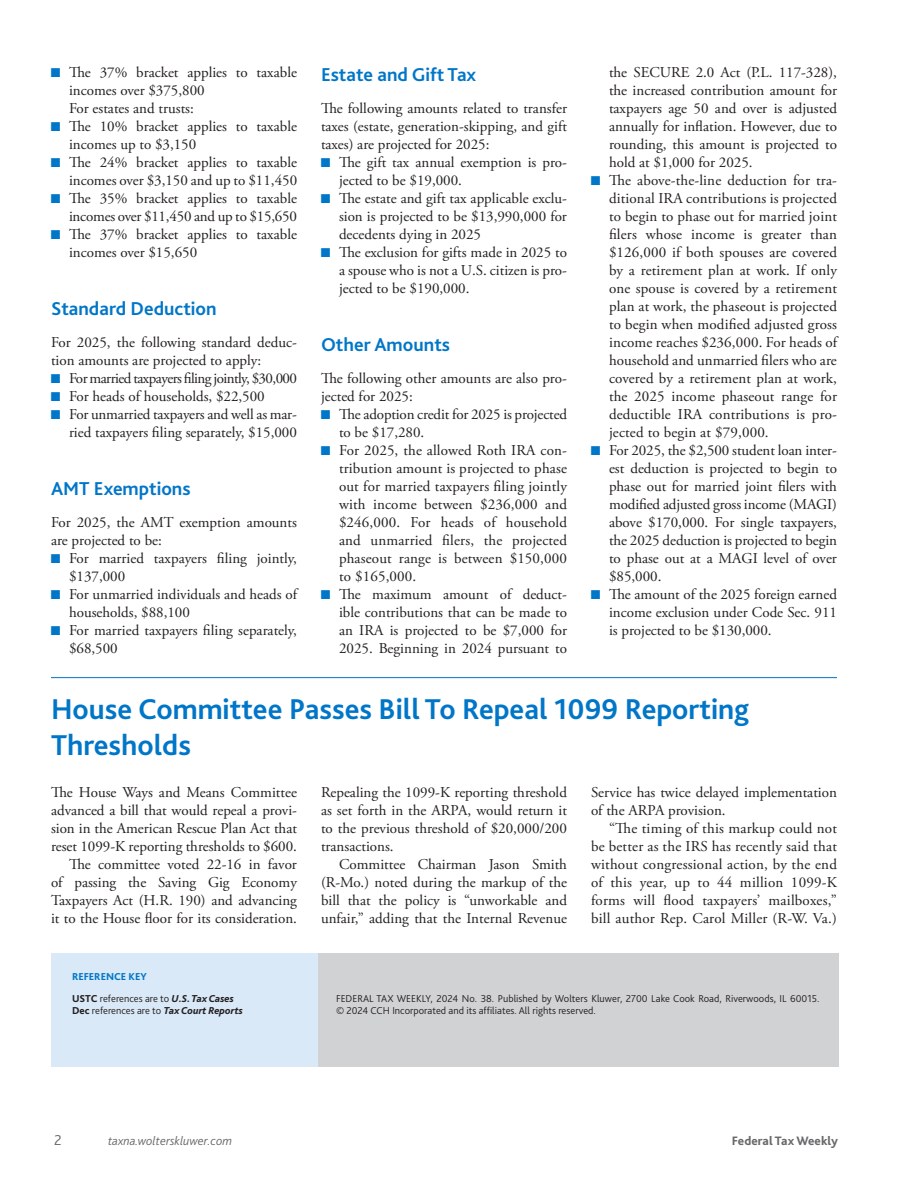
<style>
.page{position:relative;width:918px;height:1188px;background:#fff}
.page>*{position:absolute;margin:0;border:0;box-sizing:border-box;transform-origin:0 0}
.t1{font:700 30px/36px "Bliss 2";color:#0076c8}
.t2{font:700 19.5px "Bliss 2";color:#0076c8}
.t3{font:15px/18px "Adobe Garamond Pro";color:#231f20}
.t4{font:15px "Adobe Garamond Pro";letter-spacing:-.035em;color:#231f20}
.t5{font:300 15px "Bliss 2";color:#69696c}
.t6{font:italic 300 12.75px "Bliss 2";color:#69696c}
.t7{font:800 12.75px "Bliss 2";color:#69696c}
.t8{font:300 10.5px/12.6px "Bliss 2";color:#231f20}
.s1{color:#0076c8}
.s2{font-weight:800;color:#0076c8}
.s3{font-weight:800}
.s4{font-weight:800;font-style:italic}
</style>
<div class="page">
<hr style="left:51px;top:677px;width:786px;height:1px;background:#0076c8">
<div style="left:51px;top:953px;width:267px;height:113px;background:#dae9f7"></div>
<div style="left:318px;top:953px;width:520px;height:113px;background:#d1d2d4"></div>
<p class="t3" style="left:69px;top:63px;width:229px;text-indent:-18px"><span class="s1">■</span> The 37% bracket applies to taxable incomes over $375,800<br>For estates and trusts:</p>
<p class="t3" style="left:69px;top:117px;width:229px;text-indent:-18px"><span class="s1">■</span> The 10% bracket applies to taxable incomes up to $3,150</p>
<p class="t3" style="left:51px;top:153px;width:248px;text-align:right"><span class="s1">■</span> The 24% bracket applies to taxable incomes over $3,150 and up to $11,450</p>
<p class="t3" style="left:51px;top:189px;width:248px;text-align:right"><span class="s1">■</span> The 35% bracket applies to taxable incomes over $11,450 and up to $15,650</p>
<p class="t3" style="left:69px;top:225px;width:229px;text-indent:-18px"><span class="s1">■</span> The 37% bracket applies to taxable incomes over $15,650</p>
<h2 class="t2" style="left:51px;top:296px;width:167px">Standard Deduction</h2>
<p class="t3" style="left:51px;top:333px;width:247px">For 2025, the following standard deduc&shy;tion amounts are projected to apply:</p>
<p class="t4" style="left:51px;top:369px;width:248px"><span class="s1">■</span> For married taxpayers filing jointly, $30,000</p>
<p class="t3" style="left:51px;top:387px;width:215px"><span class="s1">■</span> For heads of households, $22,500</p>
<p class="t3" style="left:51px;top:405px;width:247px;text-align:right"><span class="s1">■</span> For unmarried taxpayers and well as mar&shy;ried taxpayers filing separately, $15,000</p>
<h2 class="t2" style="left:51px;top:476px;width:141px">AMT Exemptions</h2>
<p class="t3" style="left:51px;top:513px;width:247px">For 2025, the AMT exemption amounts are projected to be:</p>
<p class="t3" style="left:69px;top:549px;width:230px;text-indent:-18px"><span class="s1">■</span> For married taxpayers filing jointly, $137,000</p>
<p class="t3" style="left:69px;top:585px;width:230px;text-indent:-18px"><span class="s1">■</span> For unmarried individuals and heads of households, $88,100</p>
<p class="t3" style="left:69px;top:621px;width:230px;text-indent:-18px"><span class="s1">■</span> For married taxpayers filing separately, $68,500</p>
<h2 class="t2" style="left:321px;top:62px;width:157px">Estate and Gift Tax</h2>
<p class="t3" style="left:321px;top:99px;width:247px;text-align:justify">The following amounts related to transfer taxes (estate, generation-skipping, and gift taxes) are projected for 2025:</p>
<p class="t3" style="left:339px;top:153px;width:230px;text-indent:-18px"><span class="s1">■</span> The gift tax annual exemption is pro&shy;jected to be $19,000.</p>
<p class="t3" style="left:339px;top:189px;width:229px;text-align:justify;text-indent:-18px"><span class="s1">■</span> The estate and gift tax applicable exclu&shy;sion is projected to be $13,990,000 for decedents dying in 2025</p>
<p class="t3" style="left:339px;top:243px;width:230px;text-align:justify;text-indent:-18px"><span class="s1">■</span> The exclusion for gifts made in 2025 to a spouse who is not a U.S. citizen is pro&shy;jected to be $190,000.</p>
<h2 class="t2" style="left:321px;top:332px;width:131px">Other Amounts</h2>
<p class="t3" style="left:321px;top:369px;width:247px">The following other amounts are also pro&shy;jected for 2025:</p>
<p class="t3" style="left:339px;top:405px;width:230px;text-indent:-18px"><span class="s1">■</span> The adoption credit for 2025 is projected to be $17,280.</p>
<p class="t3" style="left:339px;top:441px;width:230px;text-align:justify;text-indent:-18px"><span class="s1">■</span> For 2025, the allowed Roth IRA con&shy;tribution amount is projected to phase out for married taxpayers filing jointly with income between $236,000 and $246,000. For heads of household and unmarried filers, the projected phaseout range is between $150,000 to $165,000.</p>
<p class="t3" style="left:339px;top:585px;width:230px;text-align:justify;text-indent:-18px"><span class="s1">■</span> The maximum amount of deduct&shy;ible contributions that can be made to an IRA is projected to be $7,000 for 2025. Beginning in 2024 pursuant to</p>
<p class="t3" style="left:609px;top:63px;width:230px;text-align:justify">the SECURE 2.0 Act (P.L. 117-328), the increased contribution amount for taxpayers age 50 and over is adjusted annually for inflation. However, due to rounding, this amount is projected to hold at $1,000 for 2025.</p>
<p class="t3" style="left:609px;top:171px;width:230px;text-align:justify;text-indent:-18px"><span class="s1">■</span> The above-the-line deduction for tra&shy;ditional IRA contributions is projected to begin to phase out for married joint filers whose income is greater than $126,000 if both spouses are covered by a retirement plan at work. If only one spouse is covered by a retirement plan at work, the phaseout is projected to begin when modified adjusted gross income reaches $236,000. For heads of household and unmarried filers who are covered by a retirement plan at work, the 2025 income phaseout range for deductible IRA contributions is pro&shy;jected to begin at $79,000.</p>
<p class="t3" style="left:609px;top:441px;width:230px;text-align:justify;text-indent:-18px"><span class="s1">■</span> For 2025, the $2,500 student loan inter&shy;est deduction is projected to begin to phase out for married joint filers with modified adjusted gross income (MAGI) above $170,000. For single taxpayers, the 2025 deduction is projected to begin to phase out at a MAGI level of over $85,000.</p>
<p class="t3" style="left:609px;top:585px;width:230px;text-align:justify;text-indent:-18px"><span class="s1">■</span> The amount of the 2025 foreign earned income exclusion under Code Sec. 911 is projected to be $130,000.</p>
<h1 class="t1" style="left:51px;top:690px;width:700px">House Committee Passes Bill To Repeal 1099 Reporting<br>Thresholds</h1>
<p class="t3" style="left:51px;top:783px;width:248px;text-align:right">The House Ways and Means Committee advanced a bill that would repeal a provi&shy;sion in the American Rescue Plan Act that reset 1099-K reporting thresholds to $600.<br>The committee voted 22-16 in favor<br>of passing the Saving Gig Economy Taxpayers Act (H.R. 190) and advancing it to the House floor for its consideration.</p>
<p class="t3" style="left:321px;top:783px;width:248px;text-align:justify">Repealing the 1099-K reporting threshold as set forth in the ARPA, would return it to the previous threshold of $20,000/200 transactions.</p>
<p class="t3" style="left:591px;top:783px;width:247px">Service has twice delayed implementation of the ARPA provision.</p>
<p class="t3" style="left:591px;top:819px;width:248px;text-align:justify;text-indent:18px">“The timing of this markup could not be better as the IRS has recently said that without congressional action, by the end of this year, up to 44 million 1099-K forms will flood taxpayers’ mailboxes,” bill author Rep. Carol Miller (R-W. Va.)</p>
<p class="t3" style="left:321px;top:855px;width:248px;text-align:justify;text-indent:18px">Committee Chairman Jason Smith (R-Mo.) noted during the markup of the bill that the policy is “unworkable and unfair,” adding that the Internal Revenue</p>
<p class="t8" style="left:72px;top:966px;width:163px;line-height:21.6px"><span class="s2">REFERENCE KEY<br></span><span class="s3">USTC</span> references are to <span class="s4">U.S. Tax Cases</span></p>
<p class="t8" style="left:72px;top:1004px;width:172px"><span class="s3">Dec</span> references are to <span class="s4">Tax Court Reports</span></p>
<p class="t5" style="left:54px;top:1131px;width:9px">2</p>
<p class="t6" style="left:108px;top:1133px;width:126px">taxna.wolterskluwer.com</p>
<p class="t8" style="left:336px;top:992px;width:485px">FEDERAL TAX WEEKLY, 2024 No. 38. Published by Wolters Kluwer, 2700 Lake Cook Road, Riverwoods, IL 60015. © 2024 CCH Incorporated and its affiliates. All rights reserved.</p>
<p class="t7" style="left:732px;top:1133px;width:108px">Federal Tax Weekly</p>
</div>
